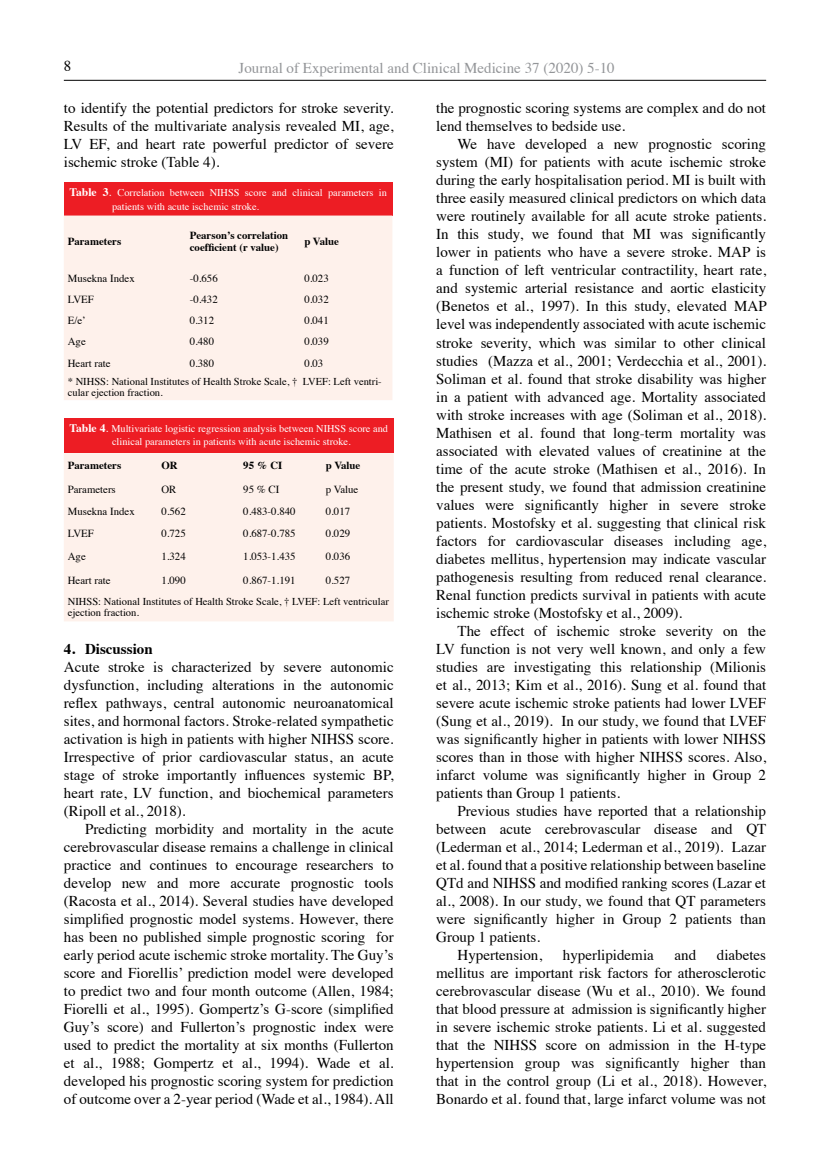
<style>
.page{position:relative;width:830px;height:1170px;background:#fff}
.page>*{position:absolute;margin:0;border:0;box-sizing:border-box;transform-origin:0 0}
.t1{font:15px/18px "Times";color:#000;text-align:justify}
.t2{font:15px "Times";color:#939598}
.t3{font:700 15px "Times";color:#000}
.t4{font:10.8px "Times";color:#000}
.t5{font:700 10.8px/11.9px "Times";color:#000}
.t6{font:10.5px/11.6px "Times";color:#000}
.t7{font:10.35px/12.3px "Times";color:#fff;text-align:center}
.s1{font-weight:700;font-size:11.55px}
.s2{font-size:11.55px}
</style>
<div class="page">
<hr style="left:64px;top:80px;width:701px;height:1px;background:#000">
<div style="left:64px;top:418px;width:329px;height:35px;background:#ed1d24"></div>
<div style="left:64px;top:453px;width:329px;height:168px;background:#fef1eb"></div>
<div style="left:64px;top:182px;width:328px;height:33px;background:#ed1d24"></div>
<div style="left:64px;top:215px;width:328px;height:185px;background:#fef1eb"></div>
<p class="t1" style="left:64px;top:56px;width:9px">8</p>
<p class="t1" style="left:64px;top:98px;width:331px">to identify the potential predictors for stroke severity.<br>Results of the multivariate analysis revealed MI, age, LV EF, and heart rate powerful predictor of severe ischemic stroke (Table 4).</p>
<p class="t2" style="left:238px;top:54px;width:377px">Journal of Experimental and Clinical Medicine 37 (2020) 5-10</p>
<p class="t1" style="left:436px;top:98px;width:331px">the prognostic scoring systems are complex and do not lend themselves to bedside use.</p>
<p class="t1" style="left:436px;top:134px;width:332px;text-indent:21px">We have developed a new prognostic scoring system (MI) for patients with acute ischemic stroke during the early hospitalisation period. MI is built with three easily measured clinical predictors on which data were routinely available for all acute stroke patients.<br>In this study, we found that MI was significantly lower in patients who have a severe stroke. MAP is a function of left ventricular contractility, heart rate, and systemic arterial resistance and aortic elasticity (Benetos et al., 1997). In this study, elevated MAP level was independently associated with acute ischemic stroke severity, which was similar to other clinical studies (Mazza et al., 2001; Verdecchia et al., 2001).<br>Soliman et al. found that stroke disability was higher in a patient with advanced age. Mortality associated with stroke increases with age (Soliman et al., 2018).<br>Mathisen et al. found that long-term mortality was associated with elevated values of creatinine at the time of the acute stroke (Mathisen et al., 2016). In the present study, we found that admission creatinine values were significantly higher in severe stroke patients. Mostofsky et al. suggesting that clinical risk factors for cardiovascular diseases including age, diabetes mellitus, hypertension may indicate vascular pathogenesis resulting from reduced renal clearance.<br>Renal function predicts survival in patients with acute ischemic stroke (Mostofsky et al., 2009).</p>
<p class="t1" style="left:436px;top:620px;width:331px;text-indent:21px">The effect of ischemic stroke severity on the LV function is not very well known, and only a few studies are investigating this relationship (Milionis et al., 2013; Kim et al., 2016). Sung et al. found that severe acute ischemic stroke patients had lower LVEF (Sung et al., 2019). In our study, we found that LVEF was significantly higher in patients with lower NIHSS scores than in those with higher NIHSS scores. Also, infarct volume was significantly higher in Group 2 patients than Group 1 patients.</p>
<p class="t1" style="left:457px;top:800px;width:310px">Previous studies have reported that a relationship</p>
<p class="t1" style="left:436px;top:818px;width:331px">between acute cerebrovascular disease and QT</p>
<p class="t1" style="left:436px;top:836px;width:331px">(Lederman et al., 2014; Lederman et al., 2019). Lazar</p>
<p class="t1" style="left:436px;top:854px;width:331px">et al. found that a positive relationship between baseline</p>
<p class="t1" style="left:436px;top:872px;width:331px">QTd and NIHSS and modified ranking scores (Lazar et</p>
<p class="t1" style="left:436px;top:890px;width:331px">al., 2008). In our study, we found that QT parameters</p>
<p class="t1" style="left:436px;top:908px;width:331px">were significantly higher in Group 2 patients than</p>
<p class="t1" style="left:436px;top:926px;width:105px">Group 1 patients.</p>
<p class="t1" style="left:457px;top:944px;width:86px">Hypertension,</p>
<p class="t1" style="left:562px;top:944px;width:92px">hyperlipidemia</p>
<p class="t1" style="left:674px;top:944px;width:23px">and</p>
<p class="t7" style="left:112px;top:185px;width:276px;line-height:14px;text-align:left;text-indent:-43px"><span class="s1">Table 3</span><span class="s2">.</span> Correlation between NIHSS score and clinical parameters in patients with acute ischemic stroke.</p>
<p class="t5" style="left:68px;top:234px;width:55px">Parameters</p>
<p class="t5" style="left:190px;top:228px;width:100px">Pearson’s correlation coefficient (r value)</p>
<p class="t5" style="left:304px;top:234px;width:36px">p Value</p>
<p class="t4" style="left:68px;top:268px;width:68px">Musekna Index</p>
<p class="t4" style="left:190px;top:268px;width:29px">-0.656</p>
<p class="t4" style="left:304px;top:268px;width:26px">0.023</p>
<p class="t4" style="left:68px;top:289px;width:28px">LVEF</p>
<p class="t4" style="left:190px;top:289px;width:29px">-0.432</p>
<p class="t4" style="left:304px;top:289px;width:26px">0.032</p>
<p class="t4" style="left:68px;top:310px;width:19px">E/e’</p>
<p class="t4" style="left:190px;top:310px;width:26px">0.312</p>
<p class="t4" style="left:304px;top:310px;width:26px">0.041</p>
<p class="t4" style="left:68px;top:331px;width:19px">Age</p>
<p class="t4" style="left:190px;top:331px;width:26px">0.480</p>
<p class="t4" style="left:304px;top:331px;width:26px">0.039</p>
<p class="t4" style="left:68px;top:353px;width:44px">Heart rate</p>
<p class="t4" style="left:190px;top:353px;width:26px">0.380</p>
<p class="t4" style="left:304px;top:353px;width:20px">0.03</p>
<p class="t6" style="left:68px;top:374px;width:315px">* NIHSS: National Institutes of Health Stroke Scale, † LVEF: Left ventri&shy;cular ejection fraction.</p>
<p class="t7" style="left:69px;top:421px;width:320px"><span class="s1">Table 4</span><span class="s2">.</span> Multivariate logistic regression analysis between NIHSS score and clinical parameters in patients with acute ischemic stroke.</p>
<p class="t5" style="left:68px;top:458px;width:55px">Parameters</p>
<p class="t5" style="left:161px;top:458px;width:18px">OR</p>
<p class="t5" style="left:243px;top:458px;width:41px">95 % CI</p>
<p class="t5" style="left:326px;top:458px;width:36px">p Value</p>
<p class="t4" style="left:68px;top:479px;width:49px">Parameters</p>
<p class="t4" style="left:161px;top:479px;width:17px">OR</p>
<p class="t4" style="left:243px;top:479px;width:37px">95 % CI</p>
<p class="t4" style="left:326px;top:479px;width:34px">p Value</p>
<p class="t4" style="left:68px;top:501px;width:68px">Musekna Index</p>
<p class="t4" style="left:161px;top:501px;width:26px">0.562</p>
<p class="t4" style="left:243px;top:501px;width:54px">0.483-0.840</p>
<p class="t4" style="left:326px;top:501px;width:26px">0.017</p>
<p class="t4" style="left:68px;top:523px;width:28px">LVEF</p>
<p class="t4" style="left:161px;top:523px;width:26px">0.725</p>
<p class="t4" style="left:243px;top:523px;width:54px">0.687-0.785</p>
<p class="t4" style="left:326px;top:523px;width:26px">0.029</p>
<p class="t4" style="left:68px;top:546px;width:19px">Age</p>
<p class="t4" style="left:161px;top:546px;width:26px">1.324</p>
<p class="t4" style="left:243px;top:546px;width:54px">1.053-1.435</p>
<p class="t4" style="left:326px;top:546px;width:26px">0.036</p>
<p class="t4" style="left:68px;top:570px;width:44px">Heart rate</p>
<p class="t4" style="left:161px;top:570px;width:26px">1.090</p>
<p class="t4" style="left:243px;top:570px;width:54px">0.867-1.191</p>
<p class="t4" style="left:326px;top:570px;width:26px">0.527</p>
<p class="t6" style="left:68px;top:594px;width:322px">NIHSS: National Institutes of Health Stroke Scale, † LVEF: Left ventricular ejection fraction.</p>
<p class="t3" style="left:64px;top:634px;width:90px">4. Discussion</p>
<p class="t1" style="left:64px;top:656px;width:331px">Acute stroke is characterized by severe autonomic dysfunction, including alterations in the autonomic reflex pathways, central autonomic neuroanatomical sites, and hormonal factors. Stroke-related sympathetic activation is high in patients with higher NIHSS score.<br>Irrespective of prior cardiovascular status, an acute stage of stroke importantly influences systemic BP, heart rate, LV function, and biochemical parameters (Ripoll et al., 2018).</p>
<p class="t1" style="left:64px;top:818px;width:331px;text-indent:21px">Predicting morbidity and mortality in the acute cerebrovascular disease remains a challenge in clinical practice and continues to encourage researchers to develop new and more accurate prognostic tools (Racosta et al., 2014). Several studies have developed simplified prognostic model systems. However, there has been no published simple prognostic scoring for early period acute ischemic stroke mortality. The Guy’s score and Fiorellis’ prediction model were developed to predict two and four month outcome (Allen, 1984; Fiorelli et al., 1995). Gompertz’s G-score (simplified Guy’s score) and Fullerton’s prognostic index were used to predict the mortality at six months (Fullerton et al., 1988; Gompertz et al., 1994). Wade et al. developed his prognostic scoring system for prediction of outcome over a 2-year period (Wade et al., 1984). All</p>
<p class="t1" style="left:436px;top:944px;width:331px;text-indent:280px">diabetes mellitus are important risk factors for atherosclerotic cerebrovascular disease (Wu et al., 2010). We found that blood pressure at admission is significantly higher in severe ischemic stroke patients. Li et al. suggested that the NIHSS score on admission in the H-type hypertension group was significantly higher than that in the control group (Li et al., 2018). However, Bonardo et al. found that, large infarct volume was not</p>
</div>
